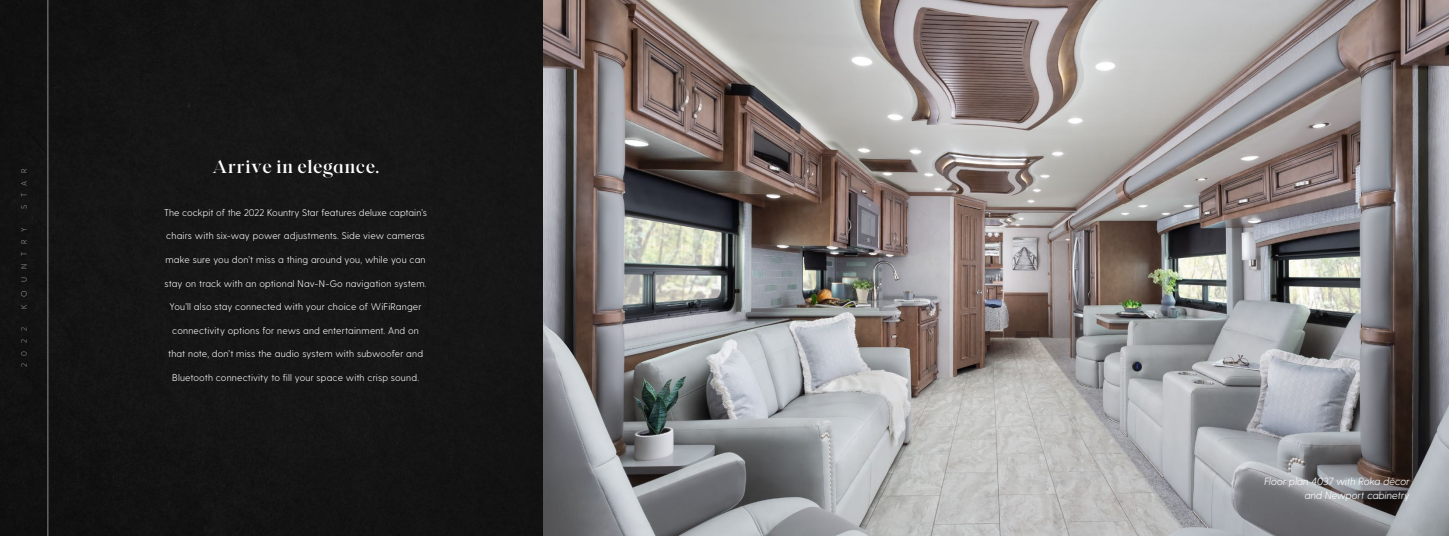
<style>
.page{position:relative;width:1449px;height:536px;background:#fff}
.page>*{position:absolute;margin:0;border:0;box-sizing:border-box;transform-origin:0 0}
.t1{font:18.38px "Vultura";letter-spacing:.02em;color:#fff}
.t2{font:italic 300 10.5px/14px "Greycliff CF";color:#fff;text-align:right}
.t3{font:300 9.62px "Greycliff CF";letter-spacing:.01em;color:#fff}
.t4{font:300 7.88px "Greycliff CF";letter-spacing:1em;color:#8b8f91}
</style>
<div class="page">
<img style="left:0;top:0;width:1449px;height:536px">
<hr style="left:48px;top:0;width:1px;height:536px;background:#8b8f91">
<p class="t4" style="left:19px;top:209px;width:42px;rotate:-90deg">STAR</p>
<p class="t4" style="left:19px;top:308px;width:83px;rotate:-90deg">KOUNTRY</p>
<p class="t4" style="left:19px;top:367px;width:42px;rotate:-90deg">2022</p>
<h1 class="t1" style="left:212px;top:155px;width:169px">Arrive in elegance.</h1>
<p class="t3" style="left:164px;top:206px;width:264px">The cockpit of the 2022 Kountry Star features deluxe captain’s</p>
<p class="t3" style="left:166px;top:230px;width:260px">chairs with six-way power adjustments. Side view cameras</p>
<p class="t3" style="left:166px;top:254px;width:262px">make sure you don’t miss a thing around you, while you can</p>
<p class="t3" style="left:165px;top:277px;width:263px">stay on track with an optional Nav-N-Go navigation system.</p>
<p class="t3" style="left:170px;top:301px;width:253px">You’ll also stay connected with your choice of WiFiRanger</p>
<p class="t3" style="left:172px;top:324px;width:248px">connectivity options for news and entertainment. And on</p>
<p class="t3" style="left:168px;top:348px;width:256px">that note, don’t miss the audio system with subwoofer and</p>
<p class="t3" style="left:172px;top:372px;width:248px">Bluetooth connectivity to fill your space with crisp sound.</p>
<p class="t2" style="left:1264px;top:473px;width:147px">Floor plan 4037 with Roka décor and Newport cabinetry</p>
</div>
